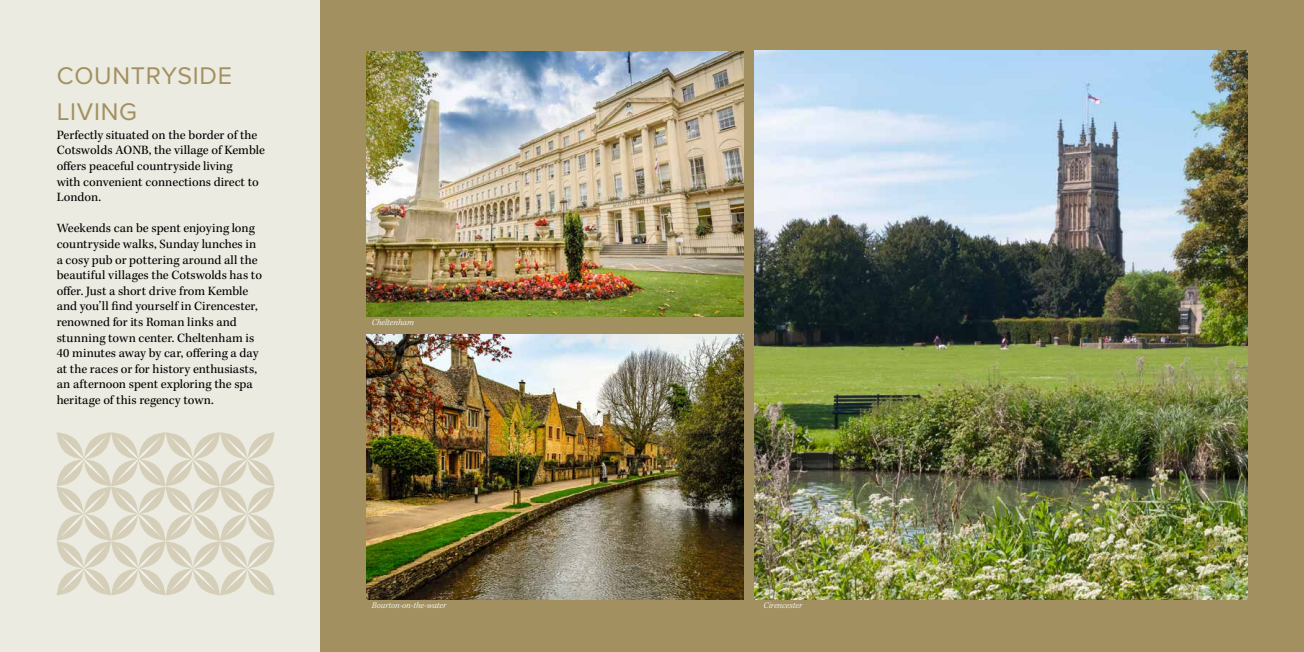
<style>
.page{position:relative;width:1304px;height:652px;background:#ecebe1}
.page>*{position:absolute;margin:0;border:0;box-sizing:border-box;transform-origin:0 0}
.t1{font:25px/36px "Proxima Nova";letter-spacing:.03em;color:#a29060}
.t2{font:13px/15.6px "Kepler Std";color:#000}
.t3{font:italic 300 9px "Kepler Std";color:#fff}
</style>
<div class="page">
<div style="left:320px;top:0;width:984px;height:652px;background:#a29060"></div>
<img style="left:366px;top:51px;width:377px;height:266px">
<img style="left:366px;top:334px;width:377px;height:266px">
<img style="left:754px;top:50px;width:493px;height:550px">
<svg style="left:57px;top:432px;width:217px;height:163px"></svg>
<h1 class="t1" style="left:57px;top:57px;width:177px">COUNTRYSIDE<br>LIVING</h1>
<p class="t2" style="left:57px;top:127px;width:210px">Perfectly situated on the border of the<br>Cotswolds AONB, the village of Kemble offers peaceful countryside living<br>with convenient connections direct to<br>London.</p>
<p class="t2" style="left:57px;top:221px;width:207px">Weekends can be spent enjoying long countryside walks, Sunday lunches in a cosy pub or pottering around all the beautiful villages the Cotswolds has to offer. Just a short drive from Kemble and you’ll find yourself in Cirencester, renowned for its Roman links and stunning town center. Cheltenham is 40 minutes away by car, offering a day at the races or for history enthusiasts, an afternoon spent exploring the spa heritage of this regency town.</p>
<p class="t3" style="left:372px;top:317px;width:44px">Cheltenham</p>
<p class="t3" style="left:372px;top:600px;width:76px">Bourton-on-the-water</p>
<p class="t3" style="left:763px;top:600px;width:40px">Cirencester</p>
</div>
